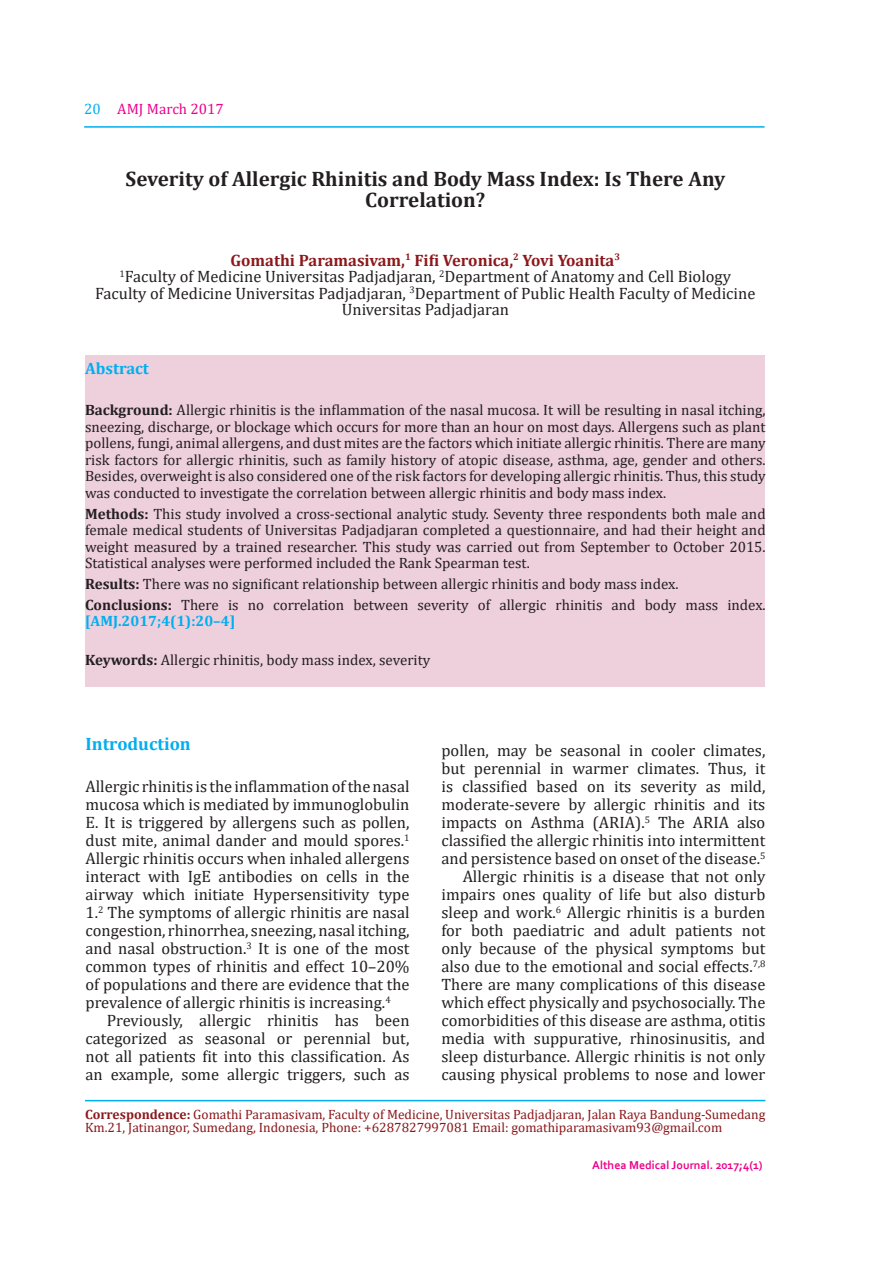
<style>
.page{position:relative;width:893px;height:1263px;background:#fff}
.page>*{position:absolute;margin:0;border:0;box-sizing:border-box;transform-origin:0 0}
.Judul_Artikel{font:700 21px/21px "Cambria";color:#231f20;text-align:center}
.Judul_Isi_Artikel{font:700 18px "Cambria";color:#00aeef}
.Isi_Artikel_0_5{font:16.5px/18px "Cambria";color:#231f20;text-align:justify}
.Isi_Artikel{font:16.5px/18px "Cambria";color:#231f20;text-align:justify}
.Departemen{font:16.5px/16.5px "Cambria";color:#231f20;text-align:center}
.Departemen-2{font:700 16.5px "Cambria";color:#8c181b}
.Abstrak_Back{font:700 16.5px "Cambria";color:#00aeef}
.Abstrak_Isi{font:15px/16.5px "Cambria";color:#231f20;text-align:justify}
.KeyWords{font:15px "Cambria";color:#231f20}
.t1{font:15px "Cambria";color:#ed028c}
.t2{font:13.5px/13.5px "Cambria";color:#8c181b}
.t3{font:700 12px "Corbel";color:#ed028c}
.s1{color:#00aeef}
.s2{font-weight:700}
.s3{font-weight:700;color:#00aeef}
</style>
<div class="page">
<hr style="left:84px;top:126px;width:681px;height:2px;background:#00aeef">
<div style="left:86px;top:355px;width:679px;height:332px;background:#eecfdc"></div>
<hr style="left:85px;top:1100px;width:680px;height:1px;background:#00aeef">
<p class="t1" style="left:84px;top:100px;width:141px"><span class="s1">20</span> AMJ March 2017</p>
<p class="Judul_Artikel" style="left:126px;top:168px;width:601px">Severity of Allergic Rhinitis and Body Mass Index: Is There Any<br>Correlation?</p>
<p class="Departemen-2" style="left:231px;top:249px;width:391px">Gomathi Paramasivam,<sup>1</sup> Fifi Veronica,<sup>2</sup> Yovi Yoanita<sup>3</sup></p>
<p class="Departemen" style="left:95px;top:268px;width:662px"><sup>1</sup>Faculty of Medicine Universitas Padjadjaran, <sup>2</sup>Department of Anatomy and Cell Biology<br>Faculty of Medicine Universitas Padjadjaran, <sup>3</sup>Department of Public Health Faculty of Medicine<br>Universitas Padjadjaran</p>
<p class="Abstrak_Back" style="left:85px;top:357px;width:65px">Abstract</p>
<p class="Abstrak_Isi" style="left:85px;top:402px;width:682px"><span class="s2">Background:</span> Allergic rhinitis is the inflammation of the nasal mucosa. It will be resulting in nasal itching, sneezing, discharge, or blockage which occurs for more than an hour on most days. Allergens such as plant pollens, fungi, animal allergens, and dust mites are the factors which initiate allergic rhinitis. There are many risk factors for allergic rhinitis, such as family history of atopic disease, asthma, age, gender and others.<br>Besides, overweight is also considered one of the risk factors for developing allergic rhinitis. Thus, this study was conducted to investigate the correlation between allergic rhinitis and body mass index.</p>
<p class="Abstrak_Isi" style="left:85px;top:505px;width:682px"><span class="s2">Methods:</span> This study involved a cross-sectional analytic study. Seventy three respondents both male and female medical students of Universitas Padjadjaran completed a questionnaire, and had their height and weight measured by a trained researcher. This study was carried out from September to October 2015.<br>Statistical analyses were performed included the Rank Spearman test.</p>
<p class="Abstrak_Isi" style="left:85px;top:575px;width:595px"><span class="s2">Results:</span> There was no significant relationship between allergic rhinitis and body mass index.</p>
<p class="Abstrak_Isi" style="left:85px;top:596px;width:682px"><span class="s2">Conclusions:</span> There is no correlation between severity of allergic rhinitis and body mass index. <span class="s3">[AMJ.2017;4(1):20–4]</span></p>
<p class="KeyWords" style="left:85px;top:651px;width:347px"><span class="s2">Keywords:</span> Allergic rhinitis, body mass index, severity</p>
<p class="Judul_Isi_Artikel" style="left:86px;top:731px;width:107px">Introduction</p>
<p class="Isi_Artikel" style="left:86px;top:777px;width:325px">Allergic rhinitis is the inflammation of the nasal mucosa which is mediated by immunoglobulin E. It is triggered by allergens such as pollen, dust mite, animal dander and mould spores.<sup>1<br></sup>Allergic rhinitis occurs when inhaled allergens interact with IgE antibodies on cells in the airway which initiate Hypersensitivity type 1.<sup>2</sup> The symptoms of allergic rhinitis are nasal congestion, rhinorrhea, sneezing, nasal itching, and nasal obstruction.<sup>3</sup> It is one of the most common types of rhinitis and effect 10–20% of populations and there are evidence that the prevalence of allergic rhinitis is increasing.<sup>4</sup></p>
<p class="Isi_Artikel_0_5" style="left:86px;top:1011px;width:325px;text-indent:21px">Previously, allergic rhinitis has been categorized as seasonal or perennial but, not all patients fit into this classification. As an example, some allergic triggers, such as</p>
<p class="Isi_Artikel_0_5" style="left:441px;top:741px;width:325px">pollen, may be seasonal in cooler climates, but perennial in warmer climates. Thus, it is classified based on its severity as mild, moderate-severe by allergic rhinitis and its impacts on Asthma (ARIA).<sup>5</sup> The ARIA also classified the allergic rhinitis into intermittent and persistence based on onset of the disease.<sup>5</sup></p>
<p class="Isi_Artikel_0_5" style="left:441px;top:867px;width:325px;text-indent:21px">Allergic rhinitis is a disease that not only impairs ones quality of life but also disturb sleep and work.<sup>6</sup> Allergic rhinitis is a burden for both paediatric and adult patients not only because of the physical symptoms but also due to the emotional and social effects.<sup>7,8<br></sup>There are many complications of this disease which effect physically and psychosocially. The comorbidities of this disease are asthma, otitis media with suppurative, rhinosinusitis, and sleep disturbance. Allergic rhinitis is not only causing physical problems to nose and lower</p>
<p class="t2" style="left:85px;top:1107px;width:682px"><span class="s2">Correspondence:</span> Gomathi Paramasivam, Faculty of Medicine, Universitas Padjadjaran, Jalan Raya Bandung-Sumedang<br>Km.21, Jatinangor, Sumedang, Indonesia, Phone: +6287827997081 Email: gomathiparamasivam93@gmail.com</p>
<p class="t3" style="left:592px;top:1157px;width:172px">Althea Medical Journal. 2017;4(1)</p>
</div>
